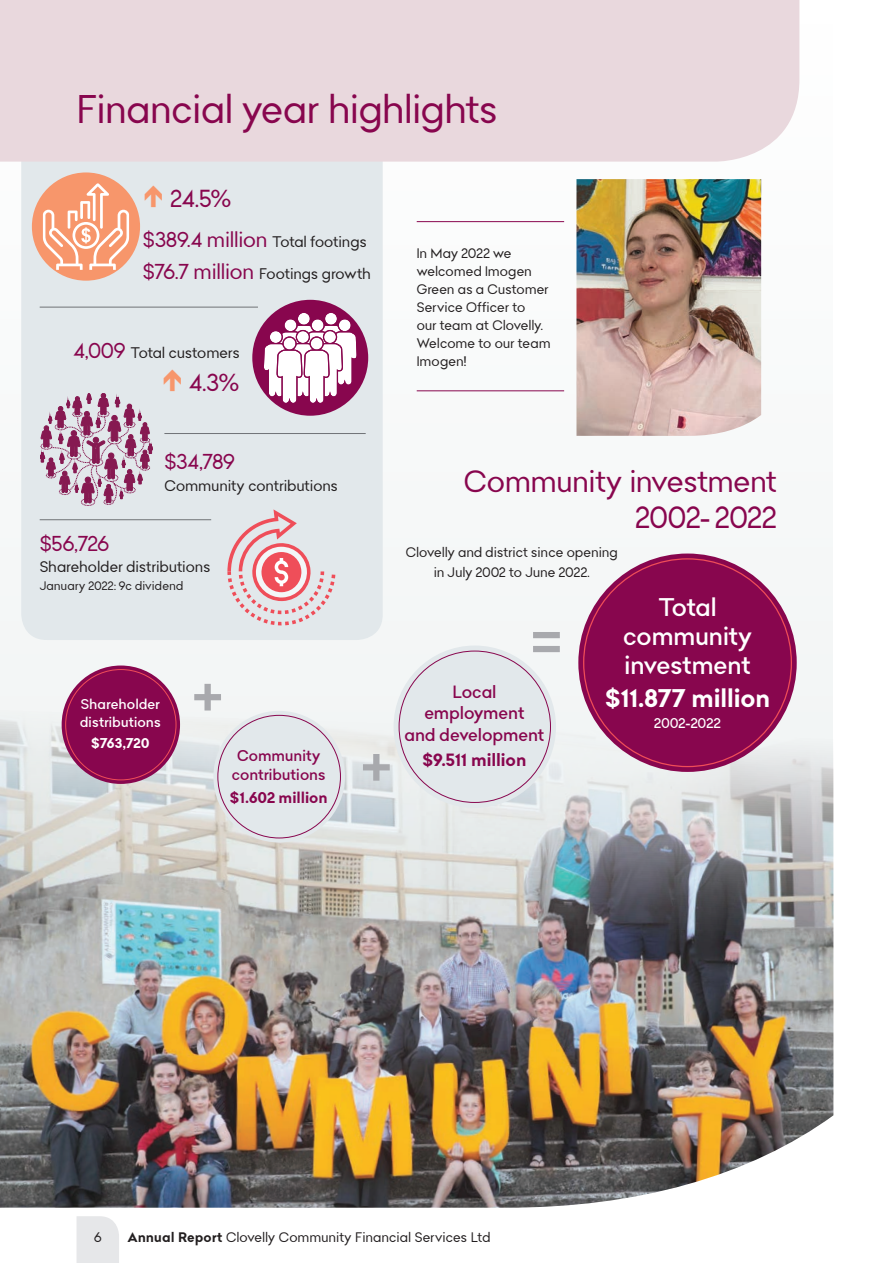
<style>
.page{position:relative;width:893px;height:1263px;background:#fff}
.page>*{position:absolute;margin:0;border:0;box-sizing:border-box;transform-origin:0 0}
.t1{font:500 58.2px "Bendigo Sans";color:#a8a9ad}
.t2{font:39px "Bendigo Sans";color:#88064e}
.t3{font:30px/36px "Bendigo Sans";letter-spacing:.005em;color:#88064e;text-align:right}
.t4{font:500 24.9px/29.1px "Bendigo Sans";letter-spacing:.01em;color:#fff;text-align:center}
.t5{font:700 24.9px "Bendigo Sans";letter-spacing:.01em;color:#fff}
.t6{font:24px "Bendigo Sans";color:#88064e}
.t7{font:21px "Bendigo Sans";letter-spacing:.005em;color:#88064e}
.t8{font:500 17.25px/21.5px "Bendigo Sans";letter-spacing:.015em;color:#88064e;text-align:center}
.t9{font:700 17.25px "Bendigo Sans";letter-spacing:.01em;color:#88064e}
.t10{font:500 15.15px/19.4px "Bendigo Sans";letter-spacing:.02em;color:#88064e;text-align:center}
.t11{font:700 15.15px "Bendigo Sans";letter-spacing:.02em;color:#88064e}
.t12{font:15px "Bendigo Sans";letter-spacing:.02em;color:#231f20}
.t13{font:500 13.8px/18px "Bendigo Sans";letter-spacing:.02em;color:#fff}
.t14{font:700 13.8px "Bendigo Sans";letter-spacing:.01em;color:#fff}
.t15{font:13.5px/18px "Bendigo Sans";letter-spacing:.02em;color:#231f20}
.t16{font:12px "Bendigo Sans";letter-spacing:.025em;color:#231f20}
.s1{font-size:15px;color:#231f20}
.s2{font-size:21px;color:#88064e}
.s3{font-weight:700}
</style>
<div class="page">
<div style="left:77px;top:1216px;width:42px;height:47px;background:#e6e7e9"></div>
<div style="left:0;top:25px;width:833px;height:1055px;background:#f2f5f5"></div>
<img style="left:0;top:710px;width:833px;height:498px">
<div style="left:21px;top:108px;width:362px;height:532px;background:#e2e8eb;border-radius:26px"></div>
<div style="left:252px;top:300px;width:116px;height:116px;background:#88064e;border-radius:50%"></div>
<svg style="left:263px;top:312px;width:95px;height:92px"></svg>
<div style="left:32px;top:172px;width:108px;height:109px;background:#f7966b;border-radius:50%"></div>
<svg style="left:43px;top:183px;width:86px;height:87px"></svg>
<svg style="left:227px;top:509px;width:108px;height:116px"></svg>
<div style="left:81px;top:498px;width:14px;height:8px;border:1px dashed #861951;border-radius:50%"></div>
<div style="left:104px;top:499px;width:10px;height:6px;border:1px dashed #861951;border-radius:50%"></div>
<svg style="left:40px;top:393px;width:113px;height:111px"></svg>
<hr style="left:164px;top:433px;width:202px;height:1px;background:#6f7276">
<hr style="left:40px;top:519px;width:171px;height:1px;background:#6f7276">
<hr style="left:40px;top:307px;width:218px;height:1px;background:#6f7276">
<div style="left:0;top:0;width:799px;height:162px;background:#e9d8dd"></div>
<div style="left:394px;top:645px;width:162px;height:163px;background:#e2e8eb;border-radius:50%"></div>
<div style="left:578px;top:553px;width:219px;height:219px;background:#88064e;border-radius:50%"></div>
<div style="left:213px;top:711px;width:132px;height:131px;background:#e2e8eb;border-radius:50%"></div>
<div style="left:62px;top:665px;width:118px;height:119px;background:#88064e;border-radius:50%"></div>
<img style="left:576px;top:179px;width:185px;height:257px">
<hr style="left:417px;top:391px;width:147px;height:1px;background:#88064e">
<hr style="left:417px;top:221px;width:147px;height:1px;background:#88064e">
<h2 class="t2" style="left:77px;top:83px;width:422px">Financial year highlights</h2>
<h3 class="t6" style="left:170px;top:183px;width:62px">24.5%</h3>
<h3 class="t7" style="left:143px;top:225px;width:225px">$389.4 million <span class="s1">Total footings</span></h3>
<p class="t12" style="left:143px;top:263px;width:229px"><span class="s2">$76.7 million</span> Footings growth</p>
<p class="t12" style="left:74px;top:342px;width:167px"><span class="s2">4,009</span> Total customers</p>
<h3 class="t6" style="left:189px;top:366px;width:51px">4.3%</h3>
<p class="t15" style="left:417px;top:244px;width:135px">In May 2022 we welcomed Imogen<br>Green as a Customer<br>Service Officer to<br>our team at Clovelly.<br>Welcome to our team<br>Imogen!</p>
<h3 class="t7" style="left:164px;top:447px;width:72px">$34,789</h3>
<p class="t12" style="left:164px;top:476px;width:175px">Community contributions</p>
<h3 class="t7" style="left:40px;top:529px;width:71px">$56,726</h3>
<p class="t12" style="left:40px;top:556px;width:172px">Shareholder distributions</p>
<p class="t16" style="left:40px;top:577px;width:145px">January 2022: 9c dividend</p>
<p class="t13" style="left:80px;top:694px;width:82px">Shareholder distributions</p>
<p class="t14" style="left:91px;top:735px;width:60px">$763,720</p>
<h1 class="t1" style="left:193px;top:658px;width:31px">+</h1>
<p class="t10" style="left:232px;top:745px;width:95px">Community contributions</p>
<p class="t11" style="left:230px;top:788px;width:99px">$1.602 million</p>
<h1 class="t1" style="left:361px;top:728px;width:31px">+</h1>
<h3 class="t3" style="left:464px;top:463px;width:314px">Community investment<br>2002- 2022</h3>
<p class="t15" style="left:406px;top:542px;width:214px;line-height:20.2px;text-align:center">Clovelly and district since opening in July 2002 to June 2022.</p>
<h1 class="t1" style="left:532px;top:603px;width:31px">=</h1>
<p class="t8" style="left:404px;top:680px;width:141px">Local employment<br>and development</p>
<p class="t9" style="left:423px;top:749px;width:105px">$9.511 million</p>
<h3 class="t4" style="left:623px;top:592px;width:130px">Total community investment</h3>
<h3 class="t5" style="left:605px;top:683px;width:166px">$11.877 million</h3>
<p class="t13" style="left:654px;top:714px;width:68px">2002-2022</p>
<p class="t15" style="left:94px;top:1227px;width:9px">6</p>
<p class="t15" style="left:128px;top:1227px;width:364px"><span class="s3">Annual Report</span> Clovelly Community Financial Services Ltd</p>
</div>
